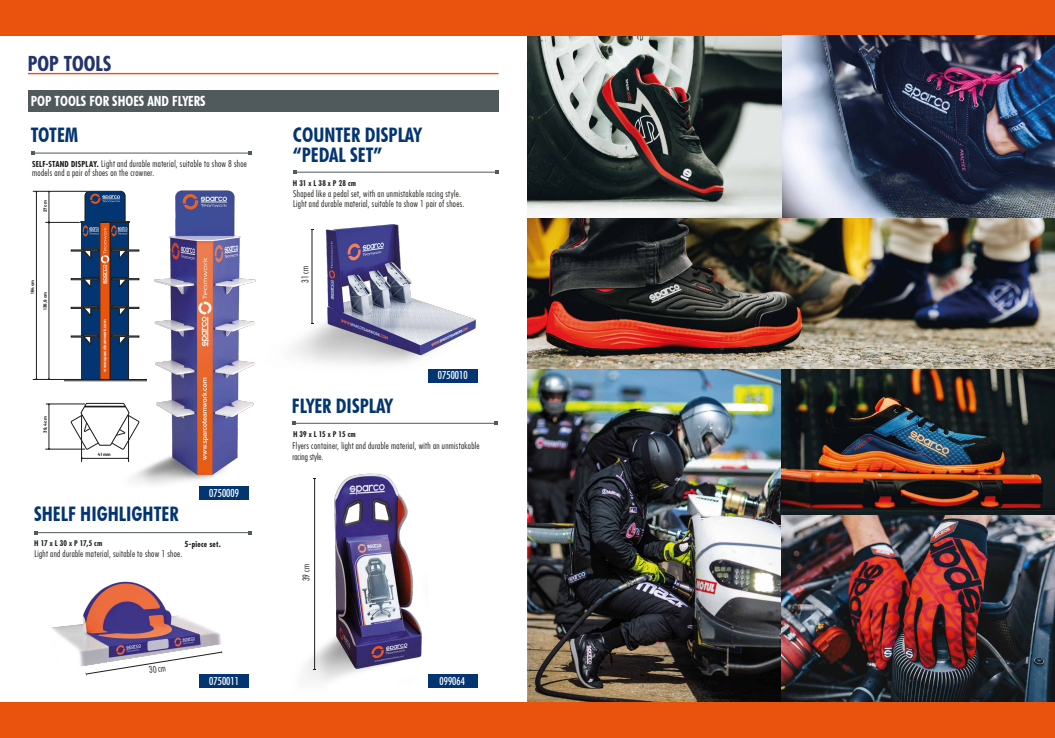
<style>
.page{position:relative;width:1055px;height:738px;background:#fff}
.page>*{position:absolute;margin:0;border:0;box-sizing:border-box;transform-origin:0 0}
.t1{font:700 condensed 20px/20px "Futura BT";color:#033572}
.t2{font:700 condensed 20px "Futura";color:#24346c}
.t3{font:700 condensed 14px "Futura BT";color:#fff}
.t4{font:500 condensed 11px "Futura BT";color:#fff}
.t5{font:300 condensed 9px/9.6px "Futura";letter-spacing:.035em;color:#1d1d1b}
.t6{font:700 condensed 8px "Futura BT";letter-spacing:.03em;color:#1d1d1b}
.t7{font:700 condensed 8px "Futura";letter-spacing:.035em;color:#1d1d1b}
.t8{font:700 4.6px "Barlow";color:#1d1d1b}
.t9{font:700 4px "Raleway";letter-spacing:-.015em;color:#fff}
.s1{font-weight:700;font-size:8px}
</style>
<div class="page">
<img style="left:781px;top:514px;width:273px;height:187px">
<img style="left:527px;top:93px;width:528px;height:276px">
<img style="left:527px;top:36px;width:255px;height:181px">
<div style="left:0;top:0;width:1054px;height:36px;background:#e9530e"></div>
<img style="left:782px;top:36px;width:272px;height:181px">
<img style="left:781px;top:369px;width:274px;height:145px">
<img style="left:527px;top:369px;width:254px;height:332px">
<div style="left:0;top:701px;width:1054px;height:36px;background:#e9530e"></div>
<img style="left:306px;top:473px;width:116px;height:210px">
<div style="left:100px;top:222px;width:10px;height:157px;background:#e9540d"></div>
<div style="left:82px;top:222px;width:18px;height:157px;background:#033572"></div>
<div style="left:110px;top:222px;width:19px;height:157px;background:#033572;border:1px solid #1d1d1b"></div>
<svg style="left:71px;top:306px;width:28px;height:9px"></svg>
<svg style="left:111px;top:306px;width:10px;height:9px"></svg>
<div style="left:111px;top:335px;width:28px;height:2px;background:#fff;border:1px solid #1d1d1b"></div>
<div style="left:71px;top:335px;width:28px;height:2px;background:#fff;border:1px solid #1d1d1b"></div>
<svg style="left:83px;top:334px;width:15px;height:10px"></svg>
<svg style="left:112px;top:334px;width:9px;height:10px"></svg>
<svg style="left:71px;top:191px;width:50px;height:95px"></svg>
<svg style="left:64px;top:379px;width:57px;height:2px"></svg>
<svg style="left:71px;top:402px;width:50px;height:47px"></svg>
<div style="left:85px;top:405px;width:40px;height:2px;background:#fff;border:1px solid #1d1d1b"></div>
<hr style="left:49px;top:222px;width:1px;height:157px;background:#1d1d1b">
<hr style="left:45px;top:222px;width:35px;height:1px;background:#1d1d1b">
<hr style="left:46px;top:403px;width:39px;height:1px;background:#1d1d1b">
<hr style="left:49px;top:191px;width:1px;height:31px;background:#1d1d1b">
<hr style="left:36px;top:191px;width:1px;height:188px;background:#1d1d1b">
<hr style="left:49px;top:403px;width:1px;height:46px;background:#1d1d1b">
<hr style="left:45px;top:448px;width:40px;height:1px;background:#1d1d1b">
<hr style="left:82px;top:458px;width:47px;height:1px;background:#1d1d1b">
<hr style="left:81px;top:414px;width:1px;height:47px;background:#1d1d1b">
<hr style="left:33px;top:379px;width:47px;height:1px;background:#1d1d1b">
<hr style="left:33px;top:191px;width:55px;height:1px;background:#1d1d1b">
<img style="left:52px;top:581px;width:171px;height:86px">
<img style="left:295px;top:224px;width:183px;height:155px">
<img style="left:121px;top:190px;width:135px;height:307px">
<div style="left:428px;top:674px;width:49px;height:13px;background:#033572"></div>
<div style="left:200px;top:674px;width:49px;height:13px;background:#033572"></div>
<div style="left:200px;top:486px;width:49px;height:14px;background:#033572"></div>
<div style="left:428px;top:368px;width:49px;height:14px;background:#033572"></div>
<div style="left:28px;top:90px;width:470px;height:21px;background:#505a5d"></div>
<hr style="left:28px;top:73px;width:470px;height:1px;background:#e9530e">
<hr style="left:33px;top:153px;width:216px;height:1px;background:#505a5d">
<hr style="left:36px;top:532px;width:213px;height:1px;background:#505a5d">
<hr style="left:294px;top:422px;width:201px;height:1px;background:#505a5d">
<hr style="left:314px;top:478px;width:1px;height:190px;background:#1d1d1b">
<svg style="left:86px;top:650px;width:136px;height:25px"></svg>
<hr style="left:312px;top:229px;width:1px;height:94px;background:#1d1d1b">
<hr style="left:295px;top:172px;width:201px;height:1px;background:#505a5d">
<h1 class="t2" style="left:28px;top:51px;width:85px">POP TOOLS</h1>
<h2 class="t3" style="left:31px;top:92px;width:176px">POP TOOLS FOR SHOES AND FLYERS</h2>
<h1 class="t1" style="left:31px;top:124px;width:49px">TOTEM</h1>
<p class="t5" style="left:32px;top:159px;width:216px"><span class="s1">SELF-STAND DISPLAY.</span> Light and durable material, suitable to show 8 shoe models and a pair of shoes on the crowner.</p>
<p class="t8" style="left:42px;top:212px;width:14px;rotate:-90deg">27 cm</p>
<p class="t8" style="left:30px;top:294px;width:15px;rotate:-90deg">164 cm</p>
<p class="t8" style="left:42px;top:309px;width:19px;rotate:-90deg">136,9 cm</p>
<p class="t8" style="left:42px;top:432px;width:18px;rotate:-90deg">39,4 cm</p>
<p class="t9" style="left:103px;top:371px;width:54px;rotate:-90deg">www.sparcoteamwork.com</p>
<p class="t8" style="left:98px;top:451px;width:14px">41 mm</p>
<h1 class="t1" style="left:34px;top:504px;width:146px">SHELF HIGHLIGHTER</h1>
<p class="t4" style="left:209px;top:486px;width:31px">0750009</p>
<p class="t6" style="left:34px;top:538px;width:70px">H 17 x L 30 x P 17,5 cm</p>
<p class="t7" style="left:185px;top:538px;width:38px">5-piece set.</p>
<p class="t5" style="left:34px;top:548px;width:150px">Light and durable material, suitable to show 1 shoe.</p>
<p class="t5" style="left:148px;top:664px;width:18px;rotate:-9deg">30 cm</p>
<h1 class="t1" style="left:293px;top:124px;width:130px">COUNTER DISPLAY “PEDAL SET”</h1>
<p class="t6" style="left:293px;top:178px;width:65px">H 31 x L 38 x P 28 cm</p>
<p class="t5" style="left:293px;top:189px;width:173px">Shaped like a pedal set, with an unmistakable racing style.<br>Light and durable material, suitable to show 1 pair of shoes.</p>
<p class="t5" style="left:300px;top:282px;width:18px;rotate:-90deg">31cm</p>
<h1 class="t1" style="left:292px;top:395px;width:102px">FLYER DISPLAY</h1>
<p class="t6" style="left:293px;top:429px;width:64px">H 39 x L 15 x P 15 cm</p>
<p class="t4" style="left:438px;top:368px;width:31px">0750010</p>
<p class="t5" style="left:293px;top:439px;width:188px;line-height:10.8px">Flyers container, light and durable material, with an unmistakable racing style.</p>
<p class="t5" style="left:301px;top:581px;width:19px;rotate:-90deg">39 cm</p>
<p class="t4" style="left:209px;top:674px;width:31px">0750011</p>
<p class="t4" style="left:439px;top:674px;width:27px">099064</p>
</div>
